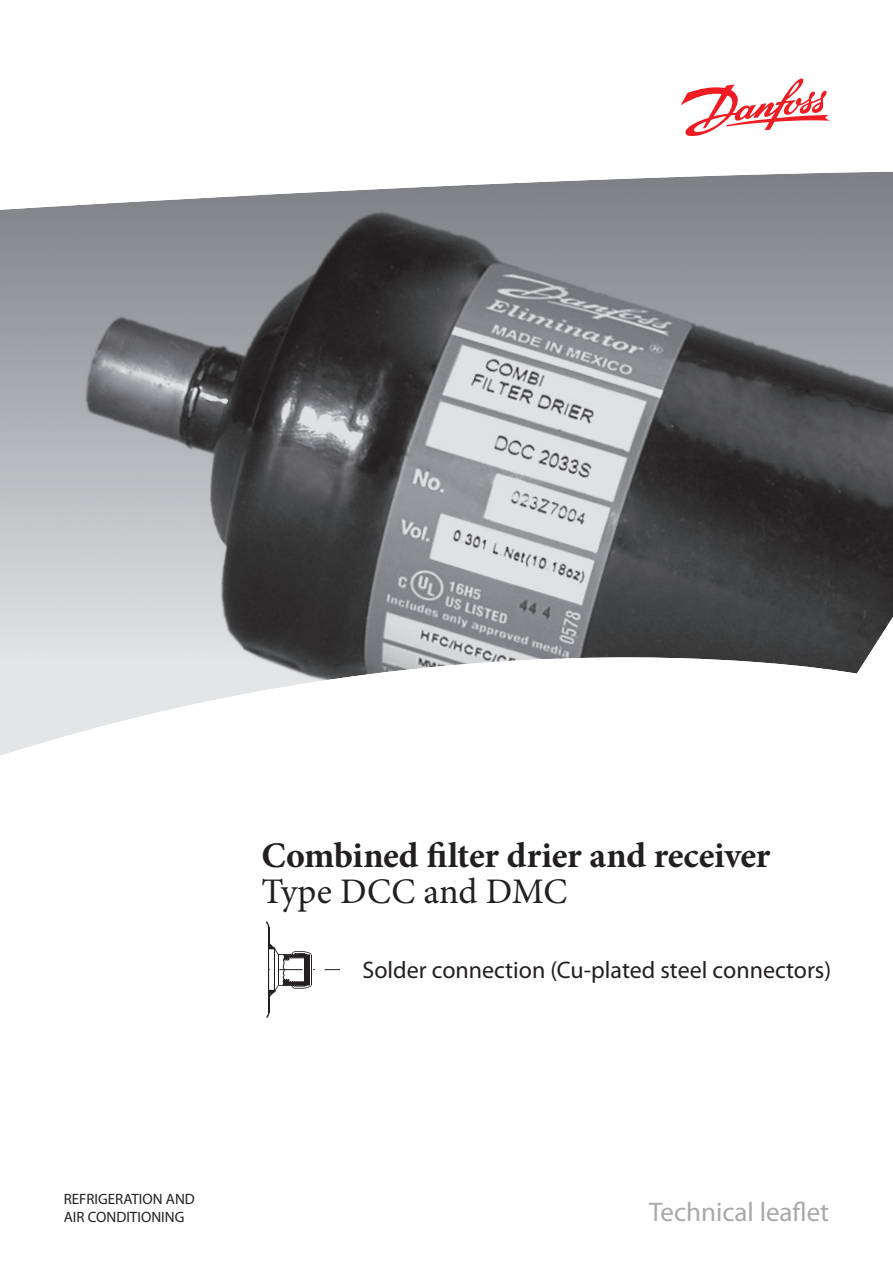
<style>
.page{position:relative;width:893px;height:1263px;background:#fff}
.page>*{position:absolute;margin:0;border:0;box-sizing:border-box;transform-origin:0 0}
.t1{font:700 36px "Minion Pro";letter-spacing:-.01em;color:#231f20}
.t2{font:36px "Minion Pro";letter-spacing:-.005em;color:#231f20}
.t3{font:27px "Myriad Pro";color:#a8a9ad}
.t4{font:24px "Myriad Pro";color:#231f20}
.t5{font:15px/18px "Myriad Pro";color:#231f20}
</style>
<div class="page">
<svg style="left:266px;top:921px;width:74px;height:97px"></svg>
<svg style="left:681px;top:78px;width:148px;height:58px"></svg>
<img style="left:709px;top:172px;width:184px;height:491px">
<img style="left:547px;top:176px;width:162px;height:484px">
<img style="left:769px;top:227px;width:124px;height:441px">
<img style="left:385px;top:182px;width:162px;height:484px">
<img style="left:223px;top:189px;width:162px;height:490px">
<img style="left:0;top:197px;width:223px;height:559px">
<img style="left:0;top:197px;width:110px;height:250px">
<img style="left:818px;top:438px;width:75px;height:236px">
<img style="left:0;top:430px;width:36px;height:164px">
<img style="left:544px;top:657px;width:65px;height:9px">
<img style="left:382px;top:661px;width:66px;height:18px">
<img style="left:220px;top:666px;width:115px;height:80px">
<img style="left:44px;top:720px;width:66px;height:36px">
<h1 class="t1" style="left:261px;top:834px;width:511px">Combined filter drier and receiver</h1>
<h1 class="t2" style="left:261px;top:870px;width:308px">Type DCC and DMC</h1>
<p class="t4" style="left:362px;top:957px;width:470px">Solder connection (Cu-plated steel connectors)</p>
<p class="t5" style="left:64px;top:1190px;width:133px">REFRIGERATION AND<br>AIR CONDITIONING</p>
<p class="t3" style="left:649px;top:1197px;width:182px">Technical leaflet</p>
</div>
